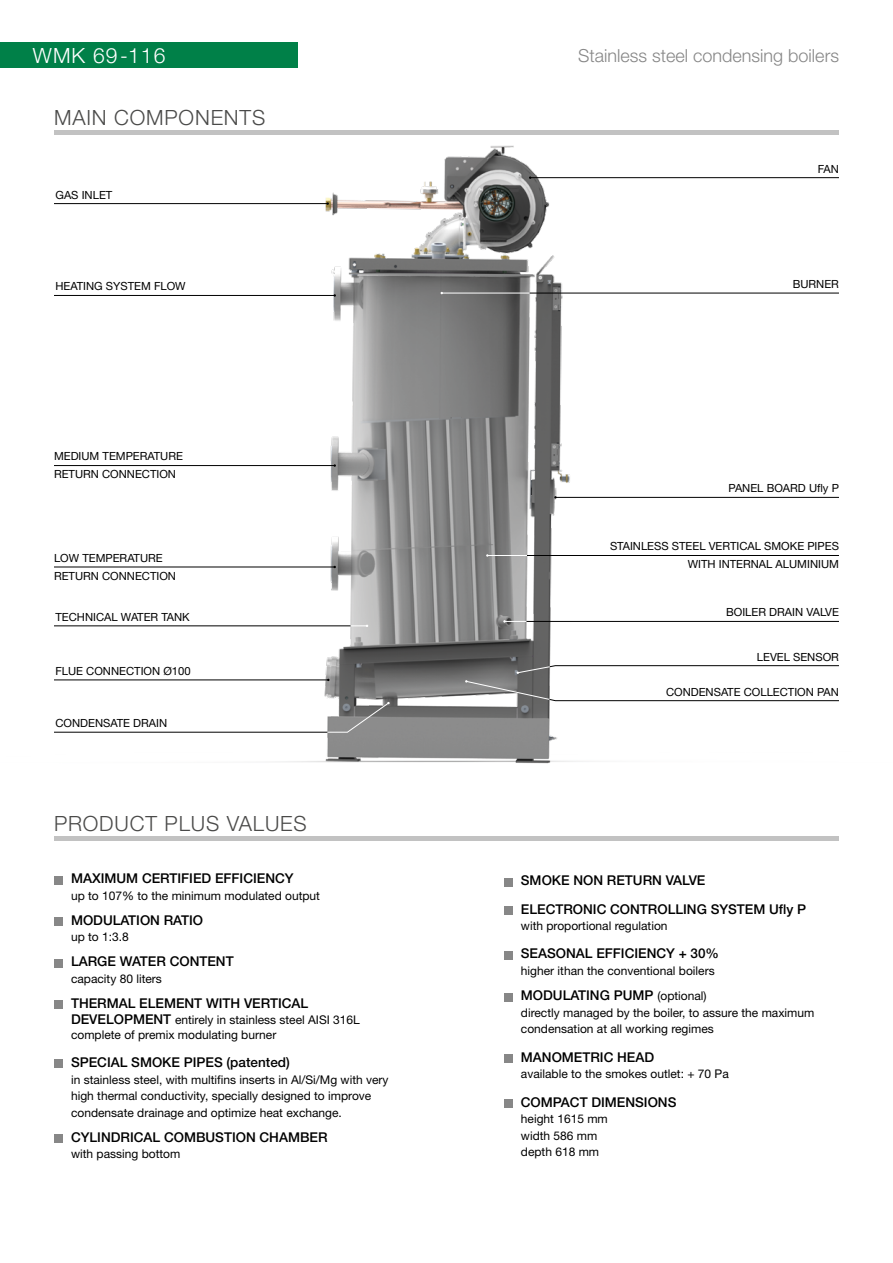
<style>
.page{position:relative;width:893px;height:1263px;background:#fff}
.page>*{position:absolute;margin:0;border:0;box-sizing:border-box;transform-origin:0 0}
.t1{font:300 21px "Helvetica Neue";letter-spacing:.04em;color:#4a4a49}
.t2{font:300 21px "Helvetica Neue";letter-spacing:.05em;color:#fff}
.t3{font:300 18px "Helvetica Neue";color:#878787}
.t4{font:500 13.5px/28.3px "Helvetica Neue";color:#000}
.t5{font:12px/16.5px "Helvetica Neue";color:#000}
.t6{font:11.25px/17.7px "Helvetica Neue";color:#000}
.s1{font-weight:500;font-size:13.5px}
.s2{font-weight:400;font-size:12px}
</style>
<div class="page">
<hr style="left:54px;top:131px;width:785px;height:4px;background:#c2c2c2">
<div style="left:0;top:42px;width:298px;height:26px;background:#008048"></div>
<img style="left:54px;top:145px;width:785px;height:619px">
<hr style="left:54px;top:836px;width:785px;height:4px;background:#c2c2c2">
<hr style="left:54px;top:295px;width:281px;height:1px;background:#000">
<hr style="left:54px;top:203px;width:274px;height:1px;background:#000">
<hr style="left:54px;top:465px;width:281px;height:1px;background:#000">
<hr style="left:54px;top:567px;width:281px;height:1px;background:#000">
<hr style="left:54px;top:680px;width:274px;height:1px;background:#000">
<hr style="left:54px;top:625px;width:297px;height:1px;background:#000">
<hr style="left:54px;top:732px;width:274px;height:1px;background:#000">
<hr style="left:527px;top:555px;width:312px;height:1px;background:#000">
<hr style="left:555px;top:497px;width:284px;height:1px;background:#000">
<hr style="left:530px;top:177px;width:309px;height:1px;background:#000">
<hr style="left:530px;top:293px;width:309px;height:1px;background:#000">
<hr style="left:526px;top:621px;width:313px;height:1px;background:#000">
<svg style="left:327px;top:702px;width:63px;height:31px"></svg>
<svg style="left:465px;top:680px;width:374px;height:21px"></svg>
<svg style="left:517px;top:665px;width:322px;height:9px"></svg>
<svg style="left:503px;top:620px;width:23px;height:3px"></svg>
<hr style="left:487px;top:555px;width:40px;height:1px;background:#fff">
<hr style="left:442px;top:293px;width:88px;height:1px;background:#fff">
<svg style="left:351px;top:625px;width:17px;height:2px"></svg>
<div style="left:54px;top:876px;width:9px;height:8px;background:#878787"></div>
<div style="left:54px;top:917px;width:9px;height:9px;background:#878787"></div>
<div style="left:54px;top:959px;width:9px;height:8px;background:#878787"></div>
<div style="left:54px;top:1000px;width:9px;height:9px;background:#878787"></div>
<div style="left:54px;top:1060px;width:9px;height:8px;background:#878787"></div>
<div style="left:54px;top:1134px;width:9px;height:9px;background:#878787"></div>
<div style="left:504px;top:878px;width:8px;height:8px;background:#878787"></div>
<div style="left:504px;top:906px;width:8px;height:8px;background:#878787"></div>
<div style="left:504px;top:951px;width:8px;height:8px;background:#878787"></div>
<div style="left:504px;top:993px;width:8px;height:8px;background:#878787"></div>
<div style="left:504px;top:1054px;width:8px;height:9px;background:#878787"></div>
<div style="left:504px;top:1099px;width:8px;height:8px;background:#878787"></div>
<h1 class="t2" style="left:33px;top:43px;width:134px">WMK 69-116</h1>
<h2 class="t3" style="left:578px;top:45px;width:262px">Stainless steel condensing boilers</h2>
<h1 class="t1" style="left:54px;top:105px;width:213px">MAIN COMPONENTS</h1>
<p class="t6" style="left:55px;top:185px;width:58px">GAS INLET</p>
<p class="t6" style="left:55px;top:277px;width:132px">HEATING SYSTEM FLOW</p>
<p class="t6" style="left:54px;top:447px;width:130px">MEDIUM TEMPERATURE<br>RETURN CONNECTION</p>
<p class="t6" style="left:818px;top:160px;width:23px">FAN</p>
<p class="t6" style="left:793px;top:275px;width:48px">BURNER</p>
<p class="t6" style="left:728px;top:479px;width:112px">PANEL BOARD Ufly P</p>
<p class="t6" style="left:54px;top:549px;width:124px">LOW TEMPERATURE<br>RETURN CONNECTION</p>
<p class="t6" style="left:610px;top:537px;width:230px;text-align:right">STAINLESS STEEL VERTICAL SMOKE PIPES<br>WITH INTERNAL ALUMINIUM</p>
<p class="t6" style="left:55px;top:608px;width:136px">TECHNICAL WATER TANK</p>
<p class="t6" style="left:55px;top:662px;width:137px">FLUE CONNECTION Ø100</p>
<p class="t6" style="left:55px;top:714px;width:113px">CONDENSATE DRAIN</p>
<h1 class="t1" style="left:54px;top:810px;width:254px">PRODUCT PLUS VALUES</h1>
<p class="t4" style="left:71px;top:864px;width:224px">MAXIMUM CERTIFIED EFFICIENCY</p>
<p class="t5" style="left:71px;top:887px;width:251px">up to 107% to the minimum modulated output</p>
<p class="t4" style="left:71px;top:906px;width:134px">MODULATION RATIO</p>
<p class="t5" style="left:71px;top:929px;width:59px">up to 1:3.8</p>
<p class="t4" style="left:71px;top:947px;width:164px">LARGE WATER CONTENT</p>
<p class="t5" style="left:71px;top:970px;width:92px">capacity 80 liters</p>
<p class="t4" style="left:71px;top:989px;width:239px">THERMAL ELEMENT WITH VERTICAL</p>
<p class="t5" style="left:71px;top:1013px;width:290px;line-height:14.4px"><span class="s1">DEVELOPMENT</span> entirely in stainless steel AISI 316L complete of premix modulating burner</p>
<p class="t4" style="left:71px;top:1048px;width:220px">SPECIAL SMOKE PIPES (patented)</p>
<p class="t5" style="left:71px;top:1071px;width:319px">in stainless steel, with multifins inserts in Al/Si/Mg with very high thermal conductivity, specially designed to improve condensate drainage and optimize heat exchange.</p>
<p class="t4" style="left:71px;top:1122px;width:258px">CYLINDRICAL COMBUSTION CHAMBER</p>
<p class="t5" style="left:71px;top:1145px;width:111px">with passing bottom</p>
<p class="t6" style="left:726px;top:603px;width:114px">BOILER DRAIN VALVE</p>
<p class="t6" style="left:757px;top:647px;width:84px">LEVEL SENSOR</p>
<p class="t6" style="left:666px;top:682px;width:174px">CONDENSATE COLLECTION PAN</p>
<p class="t4" style="left:521px;top:866px;width:287px">SMOKE NON RETURN VALVE<br>ELECTRONIC CONTROLLING SYSTEM Ufly P</p>
<p class="t5" style="left:521px;top:917px;width:148px">with proportional regulation</p>
<p class="t4" style="left:521px;top:939px;width:200px">SEASONAL EFFICIENCY + 30%</p>
<p class="t5" style="left:521px;top:962px;width:195px">higher ithan the conventional boilers</p>
<p class="t4" style="left:521px;top:981px;width:187px">MODULATING PUMP <span class="s2">(optional)</span></p>
<p class="t5" style="left:521px;top:1004px;width:295px">directly managed by the boiler, to assure the maximum condensation at all working regimes</p>
<p class="t4" style="left:521px;top:1042px;width:135px">MANOMETRIC HEAD</p>
<p class="t5" style="left:521px;top:1065px;width:209px">available to the smokes outlet: + 70 Pa</p>
<p class="t4" style="left:521px;top:1087px;width:157px">COMPACT DIMENSIONS</p>
<p class="t5" style="left:521px;top:1110px;width:88px">height 1615 mm width 586 mm depth 618 mm</p>
</div>
